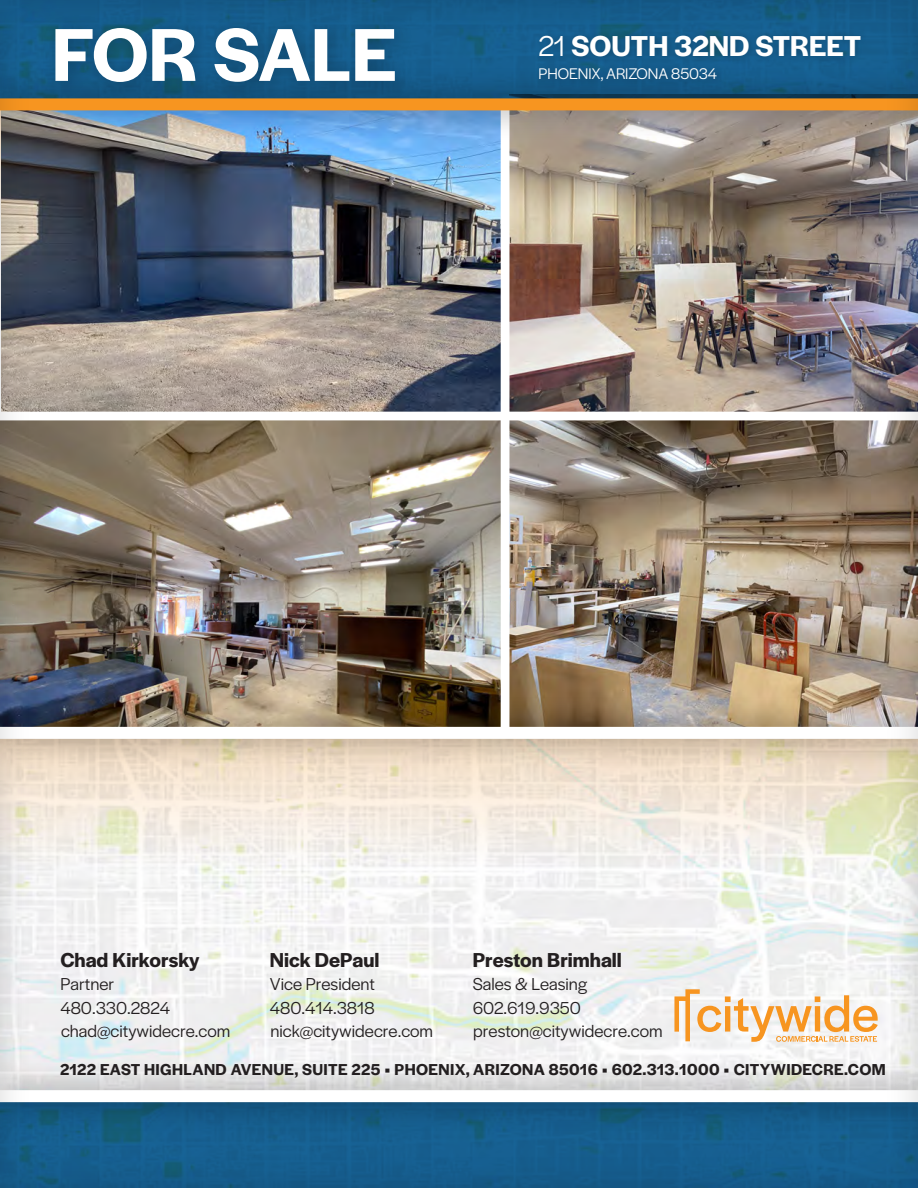
<style>
.page{position:relative;width:918px;height:1188px;background:#fff}
.page>*{position:absolute;margin:0;border:0;box-sizing:border-box;transform-origin:0 0}
.t1{font:600 78px "Halyard Display";color:#fff}
.t2{font:600 30px "Halyard Display";color:#fff}
.t3{font:600 21px "Halyard Display";color:#231f20}
.t4{font:18px/23.7px "Halyard Display";color:#231f20}
.t5{font:600 16.5px "Halyard Display";letter-spacing:.025em;color:#231f20}
.t6{font:16.05px "Halyard Display";color:#fff}
.s1{font-weight:400}
</style>
<div class="page">
<img style="left:0;top:0;width:918px;height:1188px">
<h1 class="t1" style="left:52px;top:-1px;width:347px">FOR SALE</h1>
<h2 class="t2" style="left:538px;top:24px;width:324px"><span class="s1">21</span> SOUTH 32ND STREET</h2>
<p class="t6" style="left:538px;top:63px;width:180px">PHOENIX, ARIZONA 85034</p>
<p class="t3" style="left:60px;top:945px;width:140px">Chad Kirkorsky</p>
<p class="t4" style="left:60px;top:971px;width:171px">Partner<br>480.330.2824 chad@citywidecre.com</p>
<p class="t5" style="left:60px;top:1057px;width:827px">2122 EAST HIGHLAND AVENUE, SUITE 225 • PHOENIX, ARIZONA 85016 • 602.313.1000 • CITYWIDECRE.COM</p>
<p class="t3" style="left:270px;top:945px;width:111px">Nick DePaul</p>
<p class="t4" style="left:270px;top:971px;width:165px">Vice President<br>480.414.3818 nick@citywidecre.com</p>
<p class="t3" style="left:473px;top:945px;width:151px">Preston Brimhall</p>
<p class="t4" style="left:473px;top:971px;width:191px">Sales &amp; Leasing<br>602.619.9350 preston@citywidecre.com</p>
</div>
